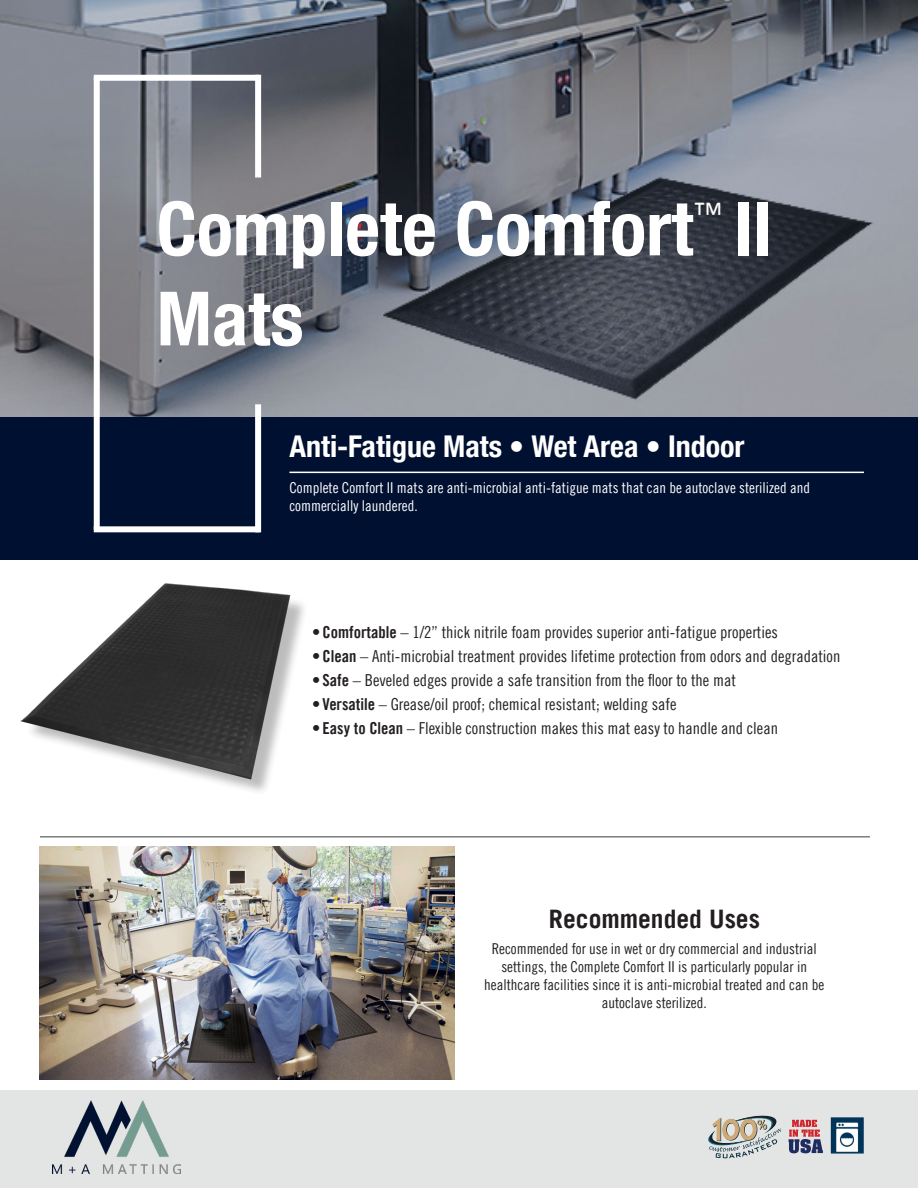
<style>
.page{position:relative;width:918px;height:1188px;background:#fff}
.page>*{position:absolute;margin:0;border:0;box-sizing:border-box;transform-origin:0 0}
.t1{font:700 condensed 75px "Helvetica Neue LT Pro";color:#fff}
.t2{font:700 condensed 30px "Helvetica Neue LT Pro";color:#fff}
.t3{font:700 25.5px "Trade Gothic LT Pro";color:#231f20}
.Bullet_Point_Body{font:16.5px "Trade Gothic LT Pro Cn 18";color:#231f20}
.t4{font:15px/18px "Trade Gothic LT Pro Cn 18";color:#231f20;text-align:center}
.t5{font:15px/18px "Trade Gothic LT Pro Cn 18";color:#fff}
.s1{font-family:"Trade Gothic LT Pro Bd Cn 20"}
</style>
<div class="page">
<div style="left:0;top:418px;width:918px;height:142px;background:#001030"></div>
<svg style="left:0;top:0;width:918px;height:418px;background:#6f737d"></svg>
<div style="left:255px;top:404px;width:6px;height:128px;background:#fff"></div>
<div style="left:94px;top:526px;width:166px;height:6px;background:#fff"></div>
<div style="left:94px;top:78px;width:6px;height:451px;background:#fff"></div>
<div style="left:255px;top:75px;width:6px;height:103px;background:#fff"></div>
<div style="left:94px;top:75px;width:165px;height:6px;background:#fff"></div>
<hr style="left:289px;top:472px;width:575px;height:1px;background:#fff">
<img style="left:20px;top:583px;width:284px;height:209px">
<hr style="left:40px;top:836px;width:830px;height:2px;background:#7b8080">
<div style="left:0;top:1091px;width:918px;height:97px;background:#e3e4e4"></div>
<img style="left:53px;top:1100px;width:127px;height:74px">
<svg style="left:708px;top:1115px;width:73px;height:43px"></svg>
<svg style="left:789px;top:1120px;width:34px;height:33px"></svg>
<div style="left:831px;top:1117px;width:33px;height:37px;background:#003458;border:1px solid #003458"></div>
<img style="left:835px;top:1122px;width:24px;height:31px">
<img style="left:40px;top:847px;width:415px;height:233px">
<p class="t1" style="left:157px;top:184px;width:617px">Complete Comfort<sup>™</sup> II</p>
<p class="t1" style="left:157px;top:274px;width:149px">Mats</p>
<p class="t2" style="left:289px;top:428px;width:457px">Anti-Fatigue Mats • Wet Area • Indoor</p>
<p class="t5" style="left:289px;top:479px;width:522px">Complete Comfort II mats are anti-microbial anti-fatigue mats that can be autoclave sterilized and commercially laundered.</p>
<p class="Bullet_Point_Body" style="left:312px;top:623px;width:467px">• <span class="s1">Comfortable</span> – 1/2” thick nitrile foam provides superior anti-fatigue properties</p>
<p class="Bullet_Point_Body" style="left:312px;top:647px;width:530px">• <span class="s1">Clean</span> – Anti-microbial treatment provides lifetime protection from odors and degradation</p>
<p class="Bullet_Point_Body" style="left:312px;top:671px;width:425px">• <span class="s1">Safe</span> – Beveled edges provide a safe transition from the floor to the mat</p>
<p class="Bullet_Point_Body" style="left:312px;top:695px;width:366px">• <span class="s1">Versatile</span> – Grease/oil proof; chemical resistant; welding safe</p>
<p class="Bullet_Point_Body" style="left:312px;top:719px;width:467px">• <span class="s1">Easy to Clean</span> – Flexible construction makes this mat easy to handle and clean</p>
<p class="t3" style="left:549px;top:903px;width:213px">Recommended Uses</p>
<p class="t4" style="left:484px;top:940px;width:341px">Recommended for use in wet or dry commercial and industrial settings, the Complete Comfort II is particularly popular in healthcare facilities since it is anti-microbial treated and can be autoclave sterilized.</p>
</div>
